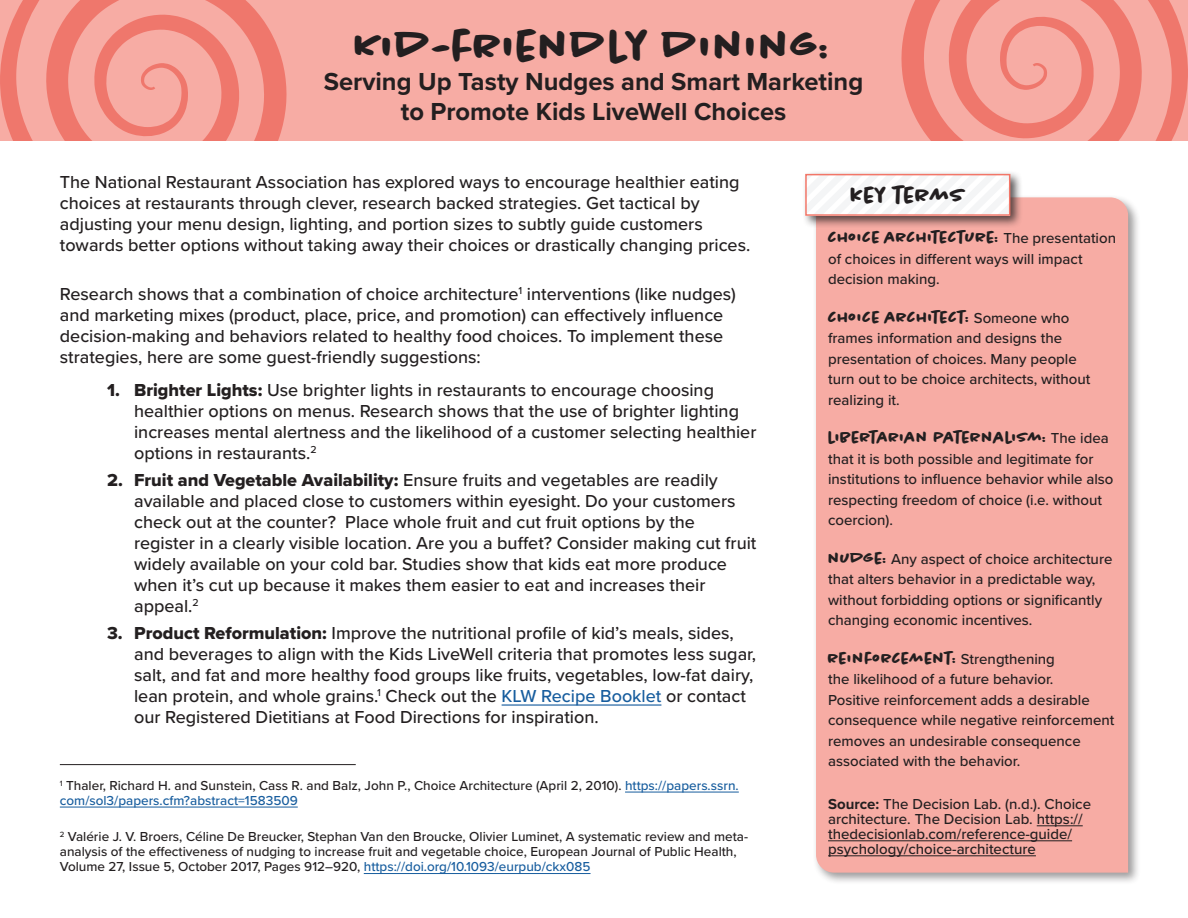
<style>
.page{position:relative;width:1188px;height:918px;background:#fff}
.page>*{position:absolute;margin:0;border:0;box-sizing:border-box;transform-origin:0 0}
.t1{font:700 43.5px "Chantal";color:#231f20}
.t2{font:700 25.5px "Proxima Nova";color:#231f20}
.t3{font:700 22.5px "Chantal";color:#231f20}
.t4{font:500 18px/21px "Proxima Nova";color:#231f20}
.t5{font:700 16.5px "Chantal";color:#231f20}
.t6{font:500 15px/20.5px "Proxima Nova";color:#231f20}
.t7{font:500 13.5px/15px "Proxima Nova";color:#231f20}
.s1{font-family:"Proxima Nova Extrabld";font-weight:400}
.s2{color:#175d9e}
.s3{font-family:"Proxima Nova";font-weight:500;font-size:15px}
.s4{font-family:"Chantal";font-weight:700;font-size:16.5px}
.s5{font-weight:700}
</style>
<div class="page">
<div style="left:0;top:0;width:1188px;height:141px;background:#f7aca4"></div>
<svg style="left:901px;top:0;width:287px;height:141px"></svg>
<svg style="left:0;top:0;width:287px;height:141px"></svg>
<hr style="left:502px;top:704px;width:159px;height:2px;background:#175d9e">
<div style="left:813px;top:194px;width:328px;height:692px;background:#231f20;opacity:.75"></div>
<div style="left:816px;top:197px;width:312px;height:676px;background:#f7aca4"></div>
<hr style="left:1037px;top:825px;width:46px;height:1px;background:#231f20">
<hr style="left:828px;top:840px;width:244px;height:1px;background:#231f20">
<hr style="left:828px;top:855px;width:208px;height:1px;background:#231f20">
<div style="left:802px;top:170px;width:221px;height:59px;background:#231f20;opacity:.75"></div>
<svg style="left:808px;top:177px;width:199px;height:36px"></svg>
<div style="left:805px;top:174px;width:205px;height:42px;border:2px solid #f27668"></div>
<hr style="left:625px;top:792px;width:114px;height:1px;background:#175d9e">
<hr style="left:60px;top:807px;width:238px;height:1px;background:#175d9e">
<hr style="left:364px;top:873px;width:227px;height:1px;background:#175d9e">
<hr style="left:60px;top:764px;width:296px;height:1px;background:#231f20">
<p class="t1" style="left:356px;top:19px;width:477px">KID-FRIENDLY DINING:</p>
<p class="t2" style="left:324px;top:63px;width:541px">Serving Up Tasty Nudges and Smart Marketing</p>
<p class="t2" style="left:401px;top:92px;width:387px">to Promote Kids LiveWell Choices</p>
<p class="t4" style="left:60px;top:171px;width:692px">The National Restaurant Association has explored ways to encourage healthier eating choices at restaurants through clever, research backed strategies. Get tactical by adjusting your menu design, lighting, and portion sizes to subtly guide customers towards better options without taking away their choices or drastically changing prices.</p>
<p class="t4" style="left:60px;top:282px;width:678px">Research shows that a combination of choice architecture<sup>1</sup> interventions (like nudges) and marketing mixes (product, place, price, and promotion) can effectively influence decision-making and behaviors related to healthy food choices. To implement these strategies, here are some guest-friendly suggestions:</p>
<p class="t4" style="left:134px;top:379px;width:624px;text-indent:-27px"><span class="s1">1. Brighter Lights:</span> Use brighter lights in restaurants to encourage choosing healthier options on menus. Research shows that the use of brighter lighting increases mental alertness and the likelihood of a customer selecting healthier options in restaurants.<sup>2</sup></p>
<p class="t4" style="left:134px;top:469px;width:624px;text-indent:-27px"><span class="s1">2. Fruit and Vegetable Availability:</span> Ensure fruits and vegetables are readily available and placed close to customers within eyesight. Do your customers check out at the counter? Place whole fruit and cut fruit options by the register in a clearly visible location. Are you a buffet? Consider making cut fruit widely available on your cold bar. Studies show that kids eat more produce when it’s cut up because it makes them easier to eat and increases their appeal.<sup>2</sup></p>
<p class="t4" style="left:134px;top:622px;width:624px;text-indent:-27px"><span class="s1">3. Product Reformulation:</span> Improve the nutritional profile of kid’s meals, sides, and beverages to align with the Kids LiveWell criteria that promotes less sugar, salt, and fat and more healthy food groups like fruits, vegetables, low-fat dairy, lean protein, and whole grains.<sup>1</sup> Check out the <span class="s2">KLW Recipe Booklet</span> or contact our Registered Dietitians at Food Directions for inspiration.</p>
<p class="t7" style="left:60px;top:778px;width:680px"><sup>1</sup> Thaler, Richard H. and Sunstein, Cass R. and Balz, John P., Choice Architecture (April 2, 2010). <span class="s2">https://papers.ssrn. com/sol3/papers.cfm?abstract=1583509</span></p>
<p class="t7" style="left:60px;top:829px;width:690px"><sup>2</sup> Valérie J. V. Broers, Céline De Breucker, Stephan Van den Broucke, Olivier Luminet, A systematic review and meta&shy;analysis of the effectiveness of nudging to increase fruit and vegetable choice, European Journal of Public Health,<br>Volume 27, Issue 5, October 2017, Pages 912–920, <span class="s2">https://doi.org/10.1093/eurpub/ckx085</span></p>
<p class="t3" style="left:850px;top:181px;width:117px">KEY TERMS</p>
<p class="t5" style="left:828px;top:227px;width:289px">CHOICE ARCHITECTURE: <span class="s3">The presentation</span></p>
<p class="t6" style="left:828px;top:248px;width:256px">of choices in different ways will impact decision making.</p>
<p class="t5" style="left:828px;top:307px;width:243px">CHOICE ARCHITECT: <span class="s3">Someone who</span></p>
<p class="t6" style="left:828px;top:327px;width:264px">frames information and designs the presentation of choices. Many people turn out to be choice architects, without realizing it.</p>
<p class="t5" style="left:828px;top:427px;width:282px">LIBERTARIAN PATERNALISM: <span class="s3">The idea</span></p>
<p class="t6" style="left:828px;top:448px;width:287px">that it is both possible and legitimate for institutions to influence behavior while also respecting freedom of choice (i.e. without coercion).</p>
<p class="t6" style="left:828px;top:548px;width:286px"><span class="s4">NUDGE:</span> Any aspect of choice architecture that alters behavior in a predictable way, without forbidding options or significantly changing economic incentives.</p>
<p class="t5" style="left:828px;top:648px;width:228px">REINFORCEMENT: <span class="s3">Strengthening</span></p>
<p class="t6" style="left:828px;top:668px;width:288px">the likelihood of a future behavior.<br>Positive reinforcement adds a desirable consequence while negative reinforcement removes an undesirable consequence associated with the behavior.</p>
<p class="t6" style="left:828px;top:795px;width:265px;line-height:15px"><span class="s5">Source:</span> The Decision Lab. (n.d.). Choice architecture. The Decision Lab. https:// thedecisionlab.com/reference-guide/ psychology/choice-architecture</p>
</div>
